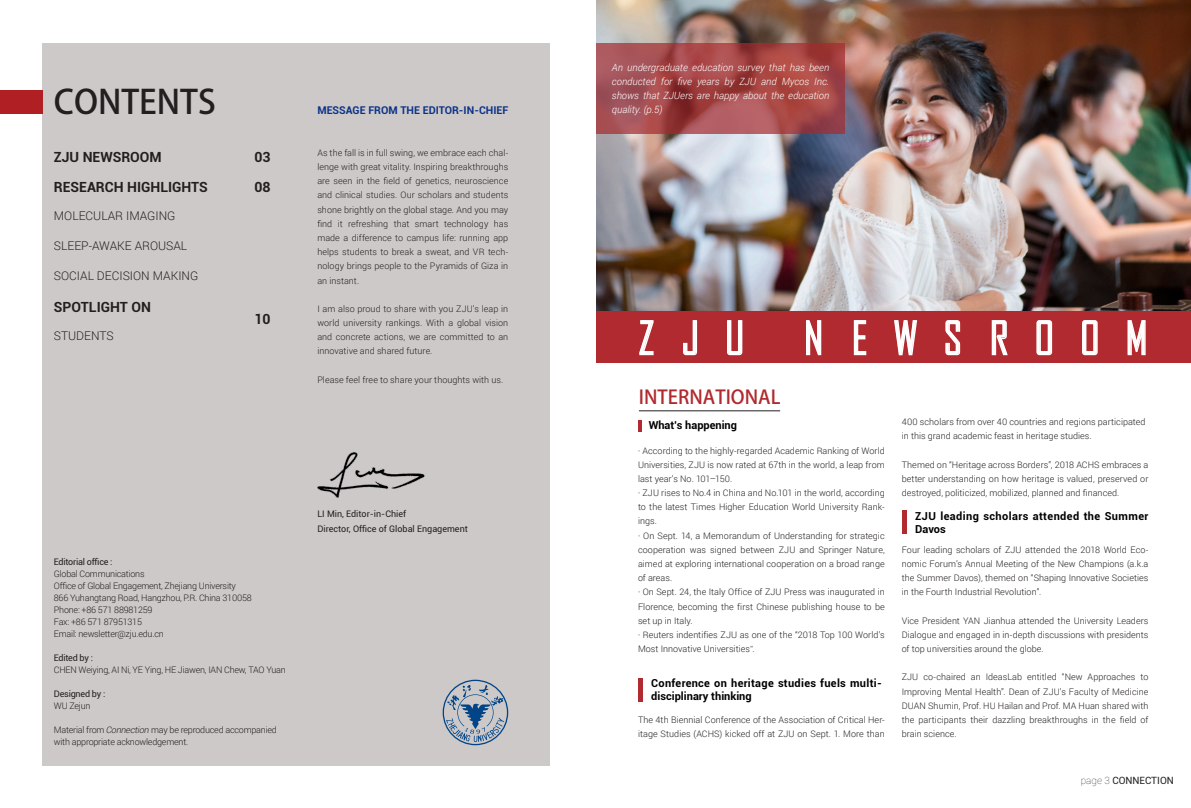
<style>
.page{position:relative;width:1191px;height:808px;background:#fff}
.page>*{position:absolute;margin:0;border:0;box-sizing:border-box;transform-origin:0 0}
.t1{font:44px "Agency FB";letter-spacing:.59em;color:#fff}
.t2{font:33px "Adobe Heiti Std";color:#231f20}
.t3{font:19px "Adobe Heiti Std";color:#b02a2f}
.t4{font:700 14px "Roboto";color:#231f20}
.t5{font:300 12px "Roboto";color:#231f20}
.t6{font:700 11px/13px "Roboto";letter-spacing:.025em;color:#000}
.t7{font:700 11px "Roboto";color:#000}
.t8{font:700 10.7px "Roboto";color:#0c3388}
.BC_Justify{font:italic 300 10px/14.2px "Roboto";color:#fff;text-align:justify}
.t9{font:10px "Roboto";color:#231f20}
.t10{font:300 9px/14.2px "Roboto";color:#231f20;text-align:justify}
.t11{font:300 9px "Roboto";letter-spacing:-.025em;color:#231f20}
.t12{font:9px "Roboto";color:#231f20}
.t13{font:9px "Roboto";letter-spacing:-.025em;color:#231f20}
.s1{font-style:italic}
.s2{font-family:"Adobe Song Std"}
.s3{font-weight:100}
</style>
<div class="page">
<div style="left:43px;top:43px;width:507px;height:722px;background:#cdc9c8"></div>
<div style="left:0;top:90px;width:43px;height:24px;background:#b01f24"></div>
<svg style="left:443px;top:680px;width:65px;height:65px"></svg>
<img style="left:317px;top:452px;width:108px;height:46px">
<img style="left:596px;top:0;width:595px;height:311px">
<div style="left:596px;top:311px;width:595px;height:52px;background:#b02a2f"></div>
<svg style="left:639px;top:320px;width:15px;height:36px"></svg>
<svg style="left:683px;top:320px;width:15px;height:36px"></svg>
<svg style="left:727px;top:320px;width:16px;height:36px"></svg>
<svg style="left:806px;top:320px;width:16px;height:36px"></svg>
<svg style="left:853px;top:320px;width:14px;height:36px"></svg>
<svg style="left:894px;top:320px;width:24px;height:36px"></svg>
<svg style="left:945px;top:320px;width:16px;height:36px"></svg>
<svg style="left:991px;top:320px;width:17px;height:36px"></svg>
<svg style="left:1036px;top:320px;width:17px;height:36px"></svg>
<svg style="left:1082px;top:320px;width:16px;height:36px"></svg>
<svg style="left:1126px;top:308px;width:21px;height:48px"></svg>
<svg style="left:596px;top:43px;width:248px;height:91px;background:#a4494b"></svg>
<svg style="left:638px;top:420px;width:3px;height:11px"></svg>
<hr style="left:639px;top:411px;width:141px;height:1px;background:#231f20">
<hr style="left:638px;top:677px;width:4px;height:24px;background:#b02a2f">
<div style="left:901px;top:510px;width:5px;height:24px;background:#b02a2f"></div>
<p class="t2" style="left:54px;top:82px;width:163px">CONTENTS</p>
<p class="t4" style="left:54px;top:147px;width:109px">ZJU NEWSROOM</p>
<p class="t4" style="left:54px;top:177px;width:155px">RESEARCH HIGHLIGHTS</p>
<p class="t5" style="left:54px;top:207px;width:123px">MOLECULAR IMAGING</p>
<p class="t5" style="left:54px;top:237px;width:135px">SLEEP-AWAKE AROUSAL</p>
<p class="t5" style="left:54px;top:267px;width:146px">SOCIAL DECISION MAKING</p>
<p class="t4" style="left:54px;top:297px;width:98px">SPOTLIGHT ON</p>
<p class="t5" style="left:54px;top:327px;width:61px">STUDENTS</p>
<p class="t4" style="left:254px;top:147px;width:18px">03</p>
<p class="t4" style="left:254px;top:177px;width:18px">08</p>
<p class="t4" style="left:254px;top:309px;width:18px">10</p>
<p class="t8" style="left:317px;top:102px;width:192px">MESSAGE FROM THE EDITOR-IN-CHIEF</p>
<p class="t10" style="left:317px;top:145px;width:192px">As the fall is in full swing, we embrace each chal&shy;lenge with great vitality. Inspiring breakthroughs are seen in the field of genetics, neuroscience and clinical studies. Our scholars and students shone brightly on the global stage. And you may find it refreshing that smart technology has made a difference to campus life: running app helps students to break a sweat, and VR tech&shy;nology brings people to the Pyramids of Giza in an instant.</p>
<p class="t10" style="left:317px;top:301px;width:192px">I am also proud to share with you ZJU’s leap in world university rankings. With a global vision and concrete actions, we are committed to an innovative and shared future.</p>
<p class="t10" style="left:317px;top:372px;width:187px">Please feel free to share your thoughts with us.</p>
<p class="t13" style="left:54px;top:555px;width:60px">Editorial office :</p>
<p class="t11" style="left:54px;top:567px;width:92px">Global Communications</p>
<p class="t11" style="left:54px;top:579px;width:184px">Office of Global Engagement, Zhejiang University</p>
<p class="t11" style="left:54px;top:591px;width:199px">866 Yuhangtang Road, Hangzhou, P.R. China 310058</p>
<p class="t11" style="left:54px;top:603px;width:100px">Phone: +86 571 88981259</p>
<p class="t11" style="left:54px;top:615px;width:90px">Fax: +86 571 87951315</p>
<p class="t11" style="left:54px;top:627px;width:111px">Email: newsletter@zju.edu.cn</p>
<p class="t13" style="left:54px;top:651px;width:41px">Edited by :</p>
<p class="t11" style="left:54px;top:663px;width:233px">CHEN Weiying, AI Ni, YE Ying, HE Jiawen, IAN Chew, TAO Yuan</p>
<p class="t13" style="left:54px;top:687px;width:53px">Designed by :</p>
<p class="t10" style="left:54px;top:698px;width:38px">WU Zejun</p>
<p class="t11" style="left:54px;top:723px;width:224px">Material from <span class="s1">Connection</span> may be reproduced accompanied</p>
<p class="t11" style="left:54px;top:735px;width:136px">with appropriate acknowledgement.</p>
<p class="t12" style="left:317px;top:507px;width:90px">LI Min, Editor-in-Chief</p>
<p class="t12" style="left:317px;top:523px;width:152px">Director, Office of Global Engagement</p>
<p class="BC_Justify" style="left:612px;top:60px;width:219px">An undergraduate education survey that has been conducted for five years by ZJU and Mycos Inc. shows that ZJUers are happy about the education quality. (p.5)</p>
<p class="t1" style="left:639px;top:311px;width:107px">ZJU</p>
<p class="t1" style="left:804px;top:311px;width:345px">NEWSROOM</p>
<p class="t3" style="left:639px;top:385px;width:143px">INTERNATIONAL</p>
<p class="t7" style="left:648px;top:417px;width:90px">What’s happening</p>
<p class="t10" style="left:638px;top:443px;width:248px">· According to the highly-regarded Academic Ranking of World Universities, ZJU is now rated at 67th in the world, a leap from last year’s No. 101–150.</p>
<p class="t10" style="left:638px;top:485px;width:248px">· ZJU rises to No.4 in China and No.101 in the world, according to the latest Times Higher Education World University Rank&shy;ings.</p>
<p class="t10" style="left:638px;top:528px;width:248px">· On Sept. 14, a Memorandum of Understanding for strategic cooperation was signed between ZJU and Springer Nature, aimed at exploring international cooperation on a broad range of areas.</p>
<p class="t10" style="left:638px;top:585px;width:248px">· On Sept. 24, the Italy Office of ZJU Press was inaugurated in Florence, becoming the first Chinese publishing house to be set up in Italy.</p>
<p class="t10" style="left:638px;top:627px;width:248px">· Reuters indentifies ZJU as one of the “2018 Top 100 World’s<br>Most Innovative Universities<span class="s2">".</span></p>
<p class="t6" style="left:651px;top:676px;width:232px">Conference on heritage studies fuels multi&shy;disciplinary thinking</p>
<p class="t10" style="left:638px;top:712px;width:248px">The 4th Biennial Conference of the Association of Critical Her&shy;itage Studies (ACHS) kicked off at ZJU on Sept. 1. More than</p>
<p class="t10" style="left:901px;top:415px;width:245px">400 scholars from over 40 countries and regions participated</p>
<p class="t10" style="left:901px;top:429px;width:191px">in this grand academic feast in heritage studies.</p>
<p class="t10" style="left:901px;top:457px;width:248px">Themed on “Heritage across Borders”, 2018 ACHS embraces a better understanding on how heritage is valued, preserved or destroyed, politicized, mobilized, planned and financed.</p>
<p class="t6" style="left:915px;top:509px;width:235px">ZJU leading scholars attended the Summer<br>Davos</p>
<p class="t10" style="left:901px;top:542px;width:248px">Four leading scholars of ZJU attended the 2018 World Eco&shy;nomic Forum’s Annual Meeting of the New Champions (a.k.a the Summer Davos), themed on “Shaping Innovative Societies in the Fourth Industrial Revolution”.</p>
<p class="t10" style="left:901px;top:613px;width:248px">Vice President YAN Jianhua attended the University Leaders Dialogue and engaged in in-depth discussions with presidents of top universities around the globe.</p>
<p class="t10" style="left:901px;top:670px;width:248px">ZJU co-chaired an IdeasLab entitled “New Approaches to Improving Mental Health”. Dean of ZJU’s Faculty of Medicine DUAN Shumin, Prof. HU Hailan and Prof. MA Huan shared with the participants their dazzling breakthroughs in the field of brain science.</p>
<p class="t9" style="left:1080px;top:773px;width:95px"><span class="s3">page 3</span> CONNECTION</p>
</div>
